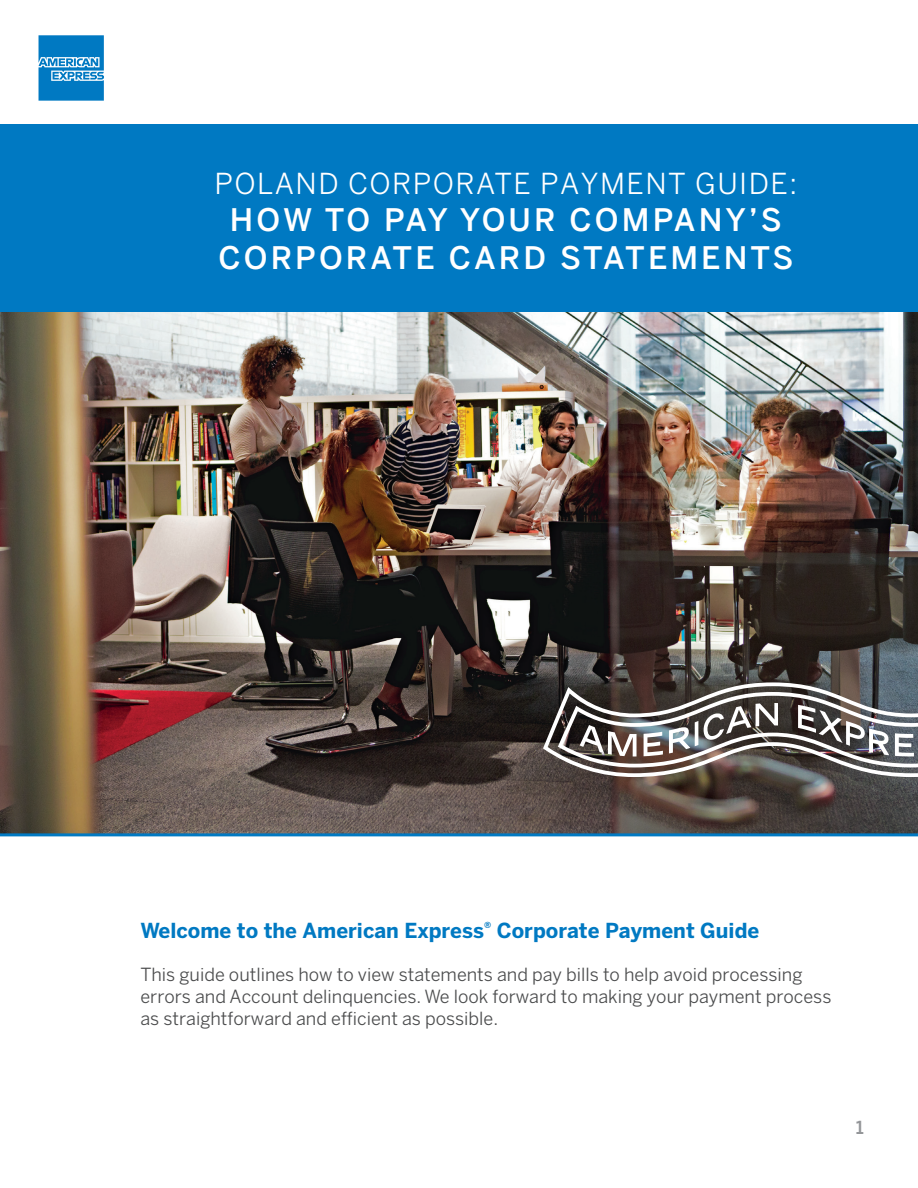
<style>
.page{position:relative;width:918px;height:1188px;background:#fff}
.page>*{position:absolute;margin:0;border:0;box-sizing:border-box;transform-origin:0 0}
.t1{font:500 31.05px/37.7px "Benton Sans";letter-spacing:.1em;color:#fff;text-align:center}
.t2{font:28.65px "Benton Sans";letter-spacing:.05em;color:#fff}
.t3{font:700 20.55px "Benton Sans";color:#0079c2}
.t4{font:18px/21.9px "Benton Sans";color:#4b4c4d}
.t5{font:500 18px "Benton Sans";color:#939598}
</style>
<div class="page">
<img style="left:0;top:155px;width:918px;height:678px">
<div style="left:1px;top:124px;width:917px;height:187px;background:#0079c2"></div>
<svg style="left:543px;top:682px;width:375px;height:95px"></svg>
<hr style="left:0;top:833px;width:918px;height:3px;background:#0079c2">
<svg style="left:39px;top:35px;width:65px;height:66px;background:#268dcb"></svg>
<h2 class="t2" style="left:215px;top:164px;width:584px">POLAND CORPORATE PAYMENT GUIDE:</h2>
<h1 class="t1" style="left:218px;top:200px;width:576px">HOW TO PAY YOUR COMPANY’S<br>CORPORATE CARD STATEMENTS</h1>
<p class="t3" style="left:140px;top:918px;width:620px">Welcome to the American Express<sup>®️</sup> Corporate Payment Guide</p>
<p class="t4" style="left:140px;top:964px;width:693px">This guide outlines how to view statements and pay bills to help avoid processing errors and Account delinquencies. We look forward to making your payment process as straightforward and efficient as possible.</p>
<p class="t5" style="left:856px;top:1114px;width:10px">1</p>
</div>
